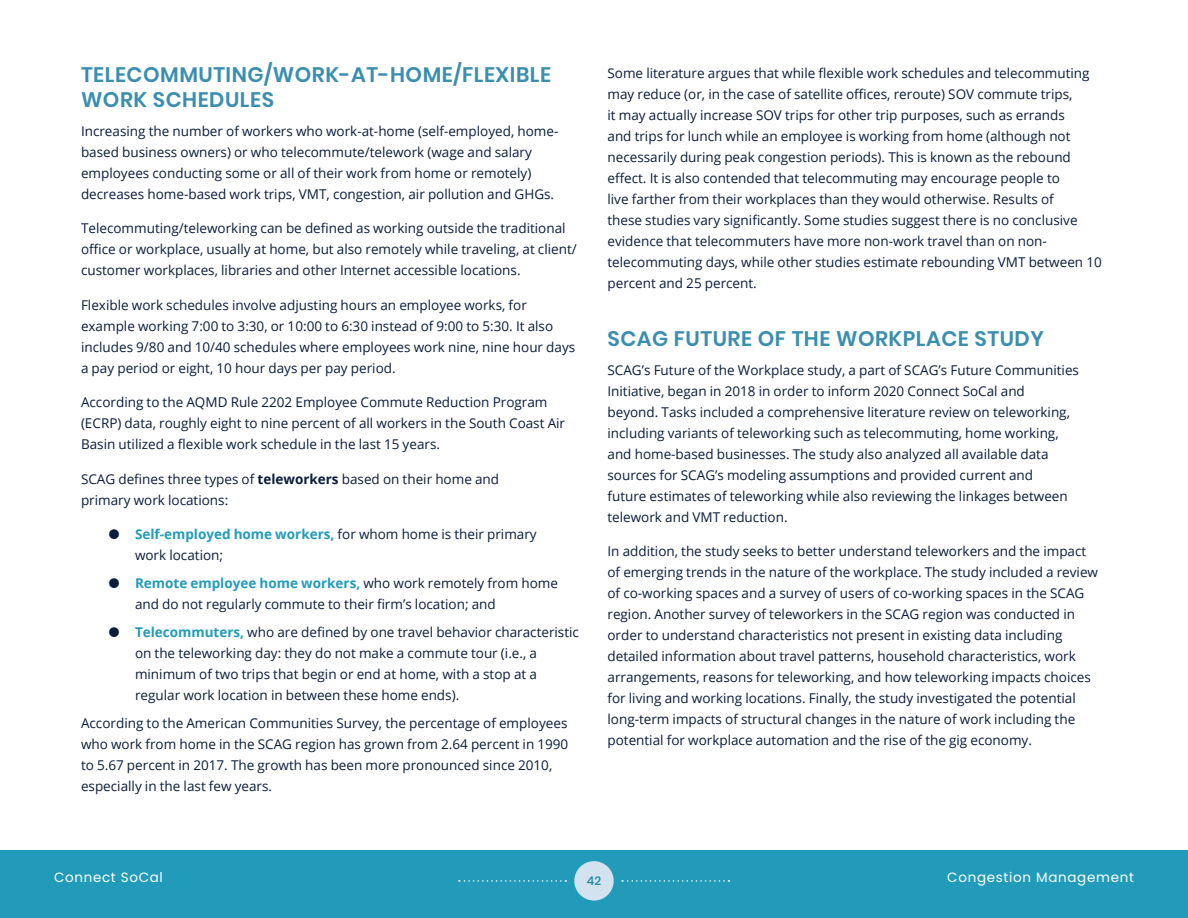
<style>
.page{position:relative;width:1188px;height:918px;background:#fff}
.page>*{position:absolute;margin:0;border:0;box-sizing:border-box;transform-origin:0 0}
.Heading_3{font:600 21px/25.2px "Poppins";letter-spacing:.025em;color:#3a8fae}
.t1{font:13.5px/21px "Open Sans";color:#0a1c3b}
.t2{font:13.5px "Poppins";letter-spacing:.05em;color:#fff}
.t3{font:500 12px "Poppins";color:#1587a7}
.s1{font-weight:700}
.s2{font-weight:700;color:#219bb9}
</style>
<div class="page">
<div style="left:0;top:850px;width:1188px;height:68px;background:#219bb9"></div>
<svg style="left:459px;top:880px;width:107px;height:2px"></svg>
<div style="left:574px;top:861px;width:40px;height:40px;background:#d2e2ee;border-radius:50%"></div>
<svg style="left:622px;top:880px;width:108px;height:2px"></svg>
<p class="Heading_3" style="left:81px;top:62px;width:472px">TELECOMMUTING/WORK-AT-HOME/FLEXIBLE<br>WORK SCHEDULES</p>
<p class="t1" style="left:81px;top:120px;width:479px">Increasing the number of workers who work-at-home (self-employed, home&shy;based business owners) or who telecommute/telework (wage and salary employees conducting some or all of their work from home or remotely) decreases home-based work trips, VMT, congestion, air pollution and GHGs.</p>
<p class="t1" style="left:81px;top:218px;width:497px">Telecommuting/teleworking can be defined as working outside the traditional office or workplace, usually at home, but also remotely while traveling, at client/ customer workplaces, libraries and other Internet accessible locations.</p>
<p class="t1" style="left:81px;top:294px;width:496px">Flexible work schedules involve adjusting hours an employee works, for example working 7:00 to 3:30, or 10:00 to 6:30 instead of 9:00 to 5:30. It also includes 9/80 and 10/40 schedules where employees work nine, nine hour days a pay period or eight, 10 hour days per pay period.</p>
<p class="t1" style="left:81px;top:392px;width:486px">According to the AQMD Rule 2202 Employee Commute Reduction Program (ECRP) data, roughly eight to nine percent of all workers in the South Coast Air<br>Basin utilized a flexible work schedule in the last 15 years.</p>
<p class="t1" style="left:81px;top:468px;width:420px">SCAG defines three types of <span class="s1">teleworkers</span> based on their home and primary work locations:</p>
<p class="t1" style="left:135px;top:524px;width:403px"><span class="s2">Self-employed home workers,</span> for whom home is their primary work location;</p>
<p class="t1" style="left:135px;top:572px;width:425px"><span class="s2">Remote employee home workers,</span> who work remotely from home and do not regularly commute to their firm’s location; and</p>
<p class="t1" style="left:135px;top:621px;width:445px"><span class="s2">Telecommuters,</span> who are defined by one travel behavior characteristic on the teleworking day: they do not make a commute tour (i.e., a minimum of two trips that begin or end at home, with a stop at a regular work location in between these home ends).</p>
<p class="t1" style="left:81px;top:712px;width:489px">According to the American Communities Survey, the percentage of employees who work from home in the SCAG region has grown from 2.64 percent in 1990 to 5.67 percent in 2017. The growth has been more pronounced since 2010, especially in the last few years.</p>
<p class="t1" style="left:608px;top:62px;width:496px">Some literature argues that while flexible work schedules and telecommuting may reduce (or, in the case of satellite offices, reroute) SOV commute trips,<br>it may actually increase SOV trips for other trip purposes, such as errands<br>and trips for lunch while an employee is working from home (although not necessarily during peak congestion periods). This is known as the rebound effect. It is also contended that telecommuting may encourage people to<br>live farther from their workplaces than they would otherwise. Results of<br>these studies vary significantly. Some studies suggest there is no conclusive evidence that telecommuters have more non-work travel than on non&shy;telecommuting days, while other studies estimate rebounding VMT between 10 percent and 25 percent.</p>
<p class="Heading_3" style="left:608px;top:326px;width:438px">SCAG FUTURE OF THE WORKPLACE STUDY</p>
<p class="t1" style="left:608px;top:359px;width:473px">SCAG’s Future of the Workplace study, a part of SCAG’s Future Communities Initiative, began in 2018 in order to inform 2020 Connect SoCal and beyond. Tasks included a comprehensive literature review on teleworking, including variants of teleworking such as telecommuting, home working, and home-based businesses. The study also analyzed all available data sources for SCAG’s modeling assumptions and provided current and<br>future estimates of teleworking while also reviewing the linkages between telework and VMT reduction.</p>
<p class="t1" style="left:608px;top:540px;width:492px">In addition, the study seeks to better understand teleworkers and the impact of emerging trends in the nature of the workplace. The study included a review of co-working spaces and a survey of users of co-working spaces in the SCAG region. Another survey of teleworkers in the SCAG region was conducted in order to understand characteristics not present in existing data including detailed information about travel patterns, household characteristics, work arrangements, reasons for teleworking, and how teleworking impacts choices for living and working locations. Finally, the study investigated the potential long-term impacts of structural changes in the nature of work including the potential for workplace automation and the rise of the gig economy.</p>
<p class="t2" style="left:54px;top:869px;width:110px">Connect SoCal</p>
<p class="t3" style="left:587px;top:874px;width:16px">42</p>
<p class="t2" style="left:947px;top:869px;width:188px">Congestion Management</p>
</div>
